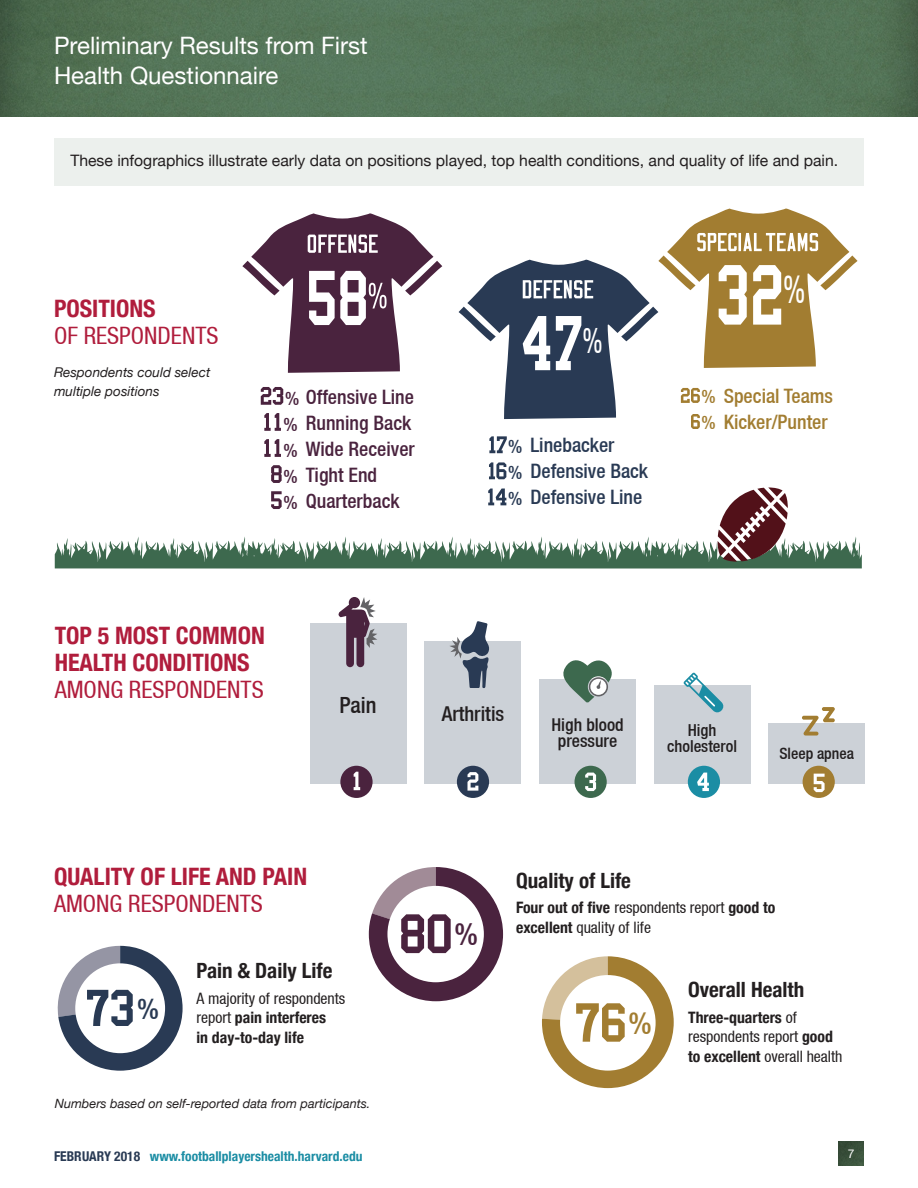
<style>
.page{position:relative;width:918px;height:1188px;background:#fff}
.page>*{position:absolute;margin:0;border:0;box-sizing:border-box;transform-origin:0 0}
.t1{font:condensed 39.15px "Helvetica Neue LT";color:#fff;scale:.75 1}
.t2{font:condensed 35.55px "Helvetica Neue LT";color:#fff;scale:.75 1}
.t3{font:500 condensed 31.05px "Helvetica Neue LT";color:#4a233e}
.t4{font:500 condensed 30.75px "Helvetica Neue LT";color:#a27d31}
.t5{font:500 condensed 28.8px "Helvetica Neue LT";color:#293a54}
.t6{font:700 condensed 24px/27px "Helvetica Neue";color:#b01d3c}
.t7{font:24px/30px "Helvetica Neue";color:#fff}
.t8{font:condensed 24px/27px "Helvetica Neue LT";color:#b01d3c}
.t9{font:500 condensed 22.35px "Helvetica Neue LT";color:#231f20}
.t10{font:700 condensed 21px "Helvetica Neue";color:#231f20}
.t11{font:500 condensed 20.4px "Helvetica Neue LT";color:#231f20}
.t12{font:500 condensed 19.95px "Helvetica Neue LT";color:#4a233e}
.t13{font:500 condensed 19.95px "Helvetica Neue LT";color:#293a54}
.t14{font:500 condensed 19.95px "Helvetica Neue LT";color:#a27d31}
.t15{font:500 condensed 17.7px/16.8px "Helvetica Neue LT";color:#231f20;text-align:center}
.t16{font:500 condensed 16.5px/16.4px "Helvetica Neue LT";color:#231f20;text-align:center}
.t17{font:condensed 15.75px/19.5px "Helvetica Neue LT";color:#231f20}
.intro_text{font:15.75px "Helvetica Neue";color:#231f20}
.t18{font:700 condensed 15.75px/19.5px "Helvetica Neue";color:#231f20}
.t19{font:500 condensed 15.75px "Helvetica Neue LT";color:#231f20}
.t20{font:700 condensed 13.5px "Helvetica Neue";color:#1b8da4}
.t21{font:italic 13.5px/19.5px "Helvetica Neue";color:#231f20}
.t22{font:italic 12.75px "Helvetica Neue";color:#231f20}
.t23{font:12px "Helvetica Neue";color:#fff}
.s1{font-family:"Helvetica Neue";font-weight:700}
.s2{font-size:18.75px}
.s3{font-family:"Helvetica Neue LT";font-weight:400}
.s4{color:#293a54}
</style>
<div class="page">
<svg style="left:55px;top:208px;width:807px;height:361px"></svg>
<div style="left:769px;top:723px;width:96px;height:60px;background:#ccd1d7"></div>
<div style="left:425px;top:641px;width:96px;height:142px;background:#ccd1d7"></div>
<div style="left:540px;top:679px;width:96px;height:104px;background:#ccd1d7"></div>
<div style="left:654px;top:685px;width:96px;height:98px;background:#ccd1d7"></div>
<div style="left:310px;top:623px;width:96px;height:160px;background:#ccd1d7"></div>
<div style="left:340px;top:766px;width:33px;height:32px;background:#4a233e;border-radius:50%"></div>
<div style="left:457px;top:766px;width:32px;height:32px;background:#293a54;border-radius:50%"></div>
<div style="left:575px;top:766px;width:32px;height:32px;background:#3d694e;border-radius:50%"></div>
<div style="left:688px;top:766px;width:32px;height:32px;background:#1b8da4;border-radius:50%"></div>
<div style="left:803px;top:766px;width:32px;height:32px;background:#a27d31;border-radius:50%"></div>
<svg style="left:354px;top:772px;width:6px;height:18px"></svg>
<svg style="left:467px;top:772px;width:11px;height:19px"></svg>
<svg style="left:585px;top:773px;width:11px;height:18px"></svg>
<svg style="left:697px;top:773px;width:12px;height:18px"></svg>
<svg style="left:814px;top:774px;width:11px;height:18px"></svg>
<svg style="left:802px;top:707px;width:33px;height:29px"></svg>
<svg style="left:338px;top:597px;width:39px;height:70px"></svg>
<svg style="left:450px;top:621px;width:39px;height:67px"></svg>
<svg style="left:563px;top:660px;width:49px;height:43px"></svg>
<svg style="left:683px;top:673px;width:41px;height:40px"></svg>
<svg style="left:369px;top:867px;width:134px;height:134px"></svg>
<div style="left:542px;top:956px;width:132px;height:132px;background:#a27d31;border-radius:65px"></div>
<div style="left:560px;top:975px;width:96px;height:96px;background:#fff;border-radius:50%"></div>
<svg style="left:542px;top:956px;width:83px;height:86px"></svg>
<svg style="left:57px;top:946px;width:126px;height:125px"></svg>
<img style="left:0;top:0;width:918px;height:117px">
<img style="left:838px;top:1142px;width:26px;height:24px">
<div style="left:54px;top:138px;width:810px;height:47px;background:#ecf0ed"></div>
<p class="t7" style="left:54px;top:32px;width:315px">Preliminary Results from First<br>Health Questionnaire</p>
<p class="intro_text" style="left:70px;top:149px;width:769px">These infographics illustrate early data on positions played, top health conditions, and quality of life and pain.</p>
<p class="t8" style="left:54px;top:295px;width:166px"><span class="s1">POSITIONS<br></span>OF RESPONDENTS</p>
<p class="t21" style="left:54px;top:363px;width:158px">Respondents could select multiple positions</p>
<p class="t12" style="left:285px;top:385px;width:130px"><span class="s2">%</span> Offensive Line</p>
<p class="t12" style="left:283px;top:411px;width:129px"><span class="s2">%</span> Running Back</p>
<p class="t12" style="left:283px;top:437px;width:133px"><span class="s2">%</span> Wide Receiver</p>
<p class="t12" style="left:283px;top:463px;width:95px"><span class="s2">%</span> Tight End</p>
<p class="t12" style="left:283px;top:489px;width:118px"><span class="s2">%</span> Quarterback</p>
<p class="t2" style="left:582px;top:320px;width:29px">%</p>
<p class="t13" style="left:508px;top:433px;width:108px"><span class="s2">%</span> Linebacker</p>
<p class="t13" style="left:508px;top:459px;width:142px"><span class="s2">%</span> Defensive Back</p>
<p class="t13" style="left:508px;top:485px;width:136px"><span class="s2">%</span> Defensive Line</p>
<p class="t1" style="left:783px;top:266px;width:31px">%</p>
<p class="t14" style="left:701px;top:384px;width:133px"><span class="s2">%</span> Special Teams</p>
<p class="t14" style="left:701px;top:410px;width:128px"><span class="s2">%</span> Kicker/Punter</p>
<p class="t6" style="left:55px;top:620px;width:212px">TOP 5 MOST COMMON<br>HEALTH CONDITIONS<br><span class="s3">AMONG RESPONDENTS</span></p>
<p class="t9" style="left:339px;top:692px;width:39px">Pain</p>
<p class="t6" style="left:54px;top:861px;width:255px">QUALITY OF LIFE AND PAIN<br><span class="s3">AMONG RESPONDENTS</span></p>
<p class="t5" style="left:137px;top:991px;width:23px">%</p>
<p class="t10" style="left:196px;top:953px;width:137px">Pain &amp; Daily Life</p>
<p class="t18" style="left:196px;top:987px;width:150px"><span class="s3">A majority of respondents report</span> pain interferes<br>in day-to-day life</p>
<p class="t22" style="left:55px;top:1094px;width:317px">Numbers based on self-reported data from participants.</p>
<p class="t20" style="left:54px;top:1145px;width:310px"><span class="s4">FEBRUARY 2018</span> www.footballplayershealth.harvard.edu</p>
<p class="t11" style="left:442px;top:702px;width:64px">Arthritis</p>
<p class="t15" style="left:551px;top:716px;width:74px">High blood pressure</p>
<p class="t16" style="left:667px;top:722px;width:71px">High cholesterol</p>
<p class="t19" style="left:779px;top:744px;width:76px">Sleep apnea</p>
<p class="t3" style="left:455px;top:916px;width:25px">%</p>
<p class="t10" style="left:516px;top:863px;width:116px">Quality of Life</p>
<p class="t17" style="left:516px;top:898px;width:261px"><span class="s1">Four out of five</span> respondents report <span class="s1">good to excellent</span> quality of life</p>
<p class="t4" style="left:629px;top:1005px;width:25px">%</p>
<p class="t10" style="left:688px;top:972px;width:118px">Overall Health</p>
<p class="t17" style="left:688px;top:1007px;width:156px"><span class="s1">Three-quarters</span> of respondents report <span class="s1">good to excellent</span> overall health</p>
<p class="t23" style="left:848px;top:1145px;width:8px">7</p>
</div>
